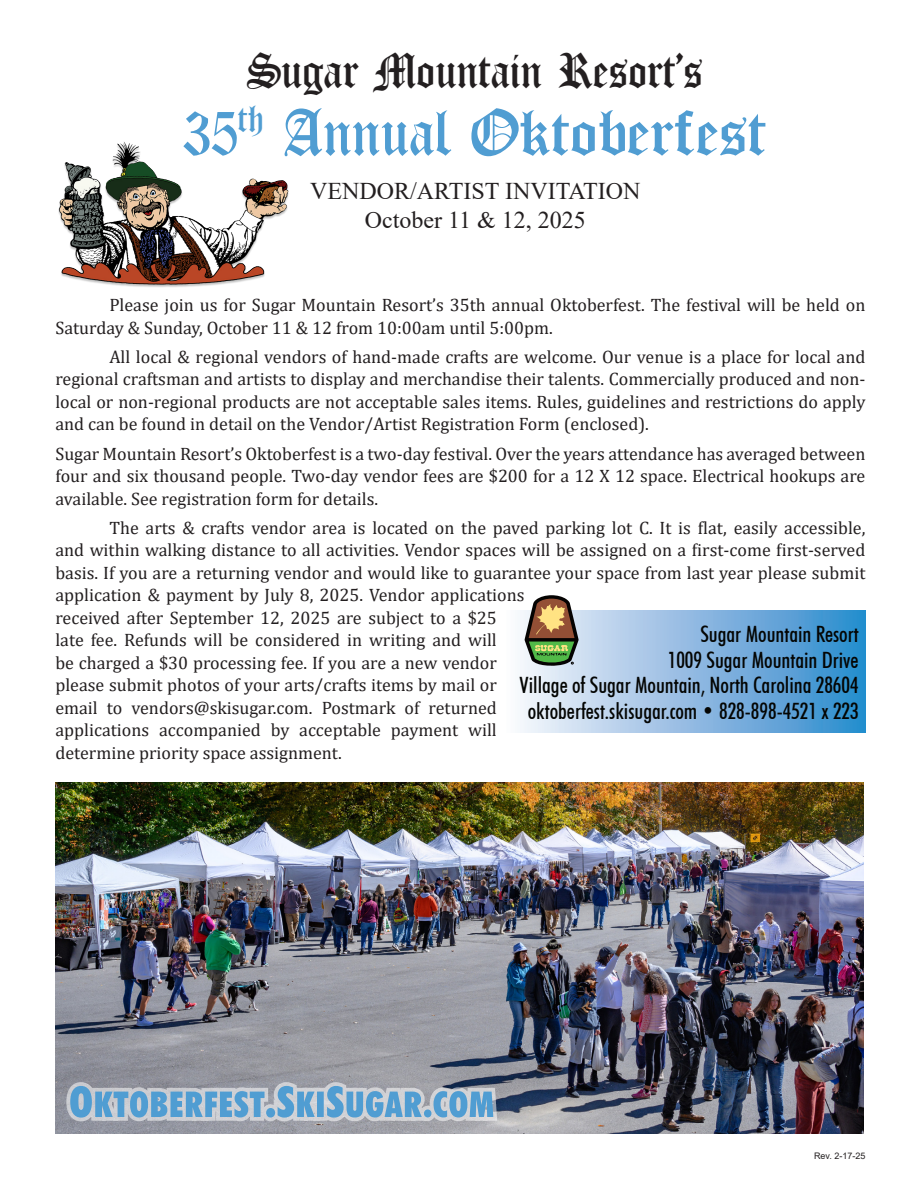
<style>
.page{position:relative;width:918px;height:1188px;background:#fff}
.page>*{position:absolute;margin:0;border:0;box-sizing:border-box;transform-origin:0 0}
.t1{font:72px "Old London";color:#509dd2}
.t2{font:54px "Old London";color:#231f20;scale:.9 1}
.t3{font:24px "Times New Roman";color:#231f20}
.t4{font:500 condensed 22.5px "Futura BT";color:#040503}
.t5{font:18px/22.5px "Cambria";color:#231f20}
.t6{font:9px "Arial";color:#231f20}
.s1{font-family:"Old London Alternate"}
</style>
<div class="page">
<img style="left:55px;top:782px;width:809px;height:352px">
<div style="left:504px;top:611px;width:361px;height:122px;background:linear-gradient(to right,#fef7fc,#2c88cc)"></div>
<svg style="left:525px;top:595px;width:54px;height:71px"></svg>
<img style="left:58px;top:142px;width:231px;height:145px">
<svg style="left:65px;top:1081px;width:434px;height:42px"></svg>
<p class="t2" style="left:247px;top:39px;width:509px">Sugar Mountain Resort's</p>
<p class="t1" style="left:183px;top:90px;width:586px"><span class="s1">35</span><sup>th</sup> <span class="s1">Annual</span> Oktoberfest</p>
<p class="t3" style="left:310px;top:174px;width:332px">VENDOR/ARTIST INVITATION</p>
<p class="t3" style="left:365px;top:203px;width:223px">October 11 &amp; 12, 2025</p>
<p class="t5" style="left:55px;top:294px;width:812px;text-indent:54px">Please join us for Sugar Mountain Resort’s 35th annual Oktoberfest. The festival will be held on<br>Saturday &amp; Sunday, October 11 &amp; 12 from 10:00am until 5:00pm.</p>
<p class="t5" style="left:55px;top:345px;width:811px;text-align:justify;text-indent:54px">All local &amp; regional vendors of hand-made crafts are welcome. Our venue is a place for local and regional craftsman and artists to display and merchandise their talents. Commercially produced and non&shy;local or non-regional products are not acceptable sales items. Rules, guidelines and restrictions do apply and can be found in detail on the Vendor/Artist Registration Form (enclosed).</p>
<p class="t5" style="left:55px;top:442px;width:811px;text-align:justify">Sugar Mountain Resort’s Oktoberfest is a two-day festival. Over the years attendance has averaged between four and six thousand people. Two-day vendor fees are $200 for a 12 X 12 space. Electrical hookups are available. See registration form for details.</p>
<p class="t5" style="left:55px;top:516px;width:812px;text-indent:54px">The arts &amp; crafts vendor area is located on the paved parking lot C. It is flat, easily accessible, and within walking distance to all activities. Vendor spaces will be assigned on a first-come first-served basis. If you are a returning vendor and would like to guarantee your space from last year please submit application &amp; payment by July 8, 2025. Vendor applications<br>received after September 12, 2025 are subject to a $25<br>late fee. Refunds will be considered in writing and will<br>be charged a $30 processing fee. If you are a new vendor<br>please submit photos of your arts/crafts items by mail or<br>email to vendors@skisugar.com. Postmark of returned<br>applications accompanied by acceptable payment will<br>determine priority space assignment.</p>
<p class="t4" style="left:700px;top:620px;width:160px">Sugar Mountain Resort</p>
<p class="t4" style="left:668px;top:646px;width:192px">1009 Sugar Mountain Drive</p>
<p class="t4" style="left:520px;top:671px;width:341px">Village of Sugar Mountain, North Carolina 28604</p>
<p class="t4" style="left:528px;top:697px;width:333px">oktoberfest.skisugar.com • 828-898-4521 x 223</p>
<p class="t6" style="left:814px;top:1149px;width:53px">Rev. 2-17-25</p>
</div>
